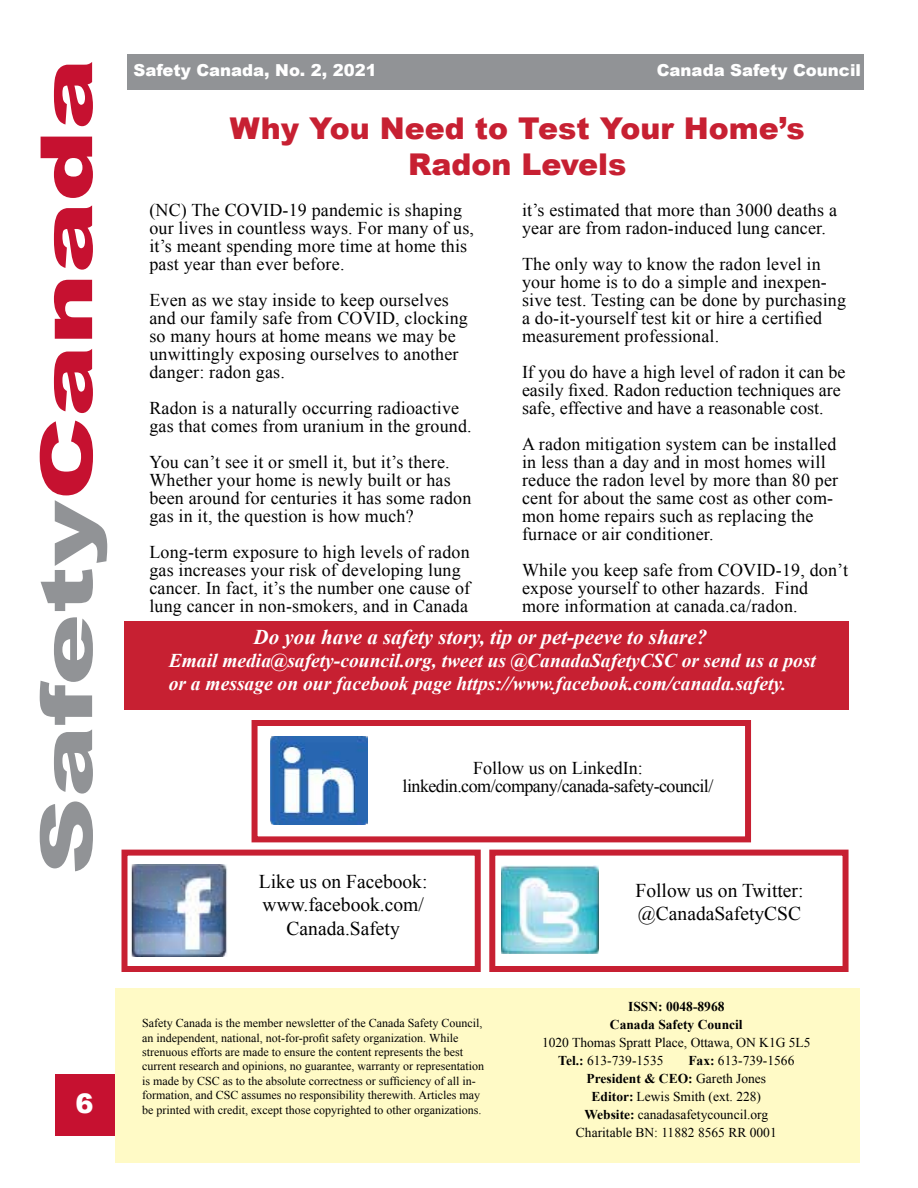
<style>
.page{position:relative;width:918px;height:1188px;background:#fff}
.page>*{position:absolute;margin:0;border:0;box-sizing:border-box;transform-origin:0 0}
.t1{font:900 72px "Arial";color:#919396;scale:1.49 1}
.t2{font:900 30px/36px "Arial";color:#c72032;text-align:center}
.t3{font:900 27px "Arial";color:#fff}
.t4{font:italic 700 21px "Times New Roman";color:#fff}
.t5{font:italic 700 19.5px/23.4px "Times New Roman";color:#fff}
.t6{font:19.5px/23.4px "Times New Roman";color:#000;text-align:center}
.t7{font:18px/18px "Times New Roman";letter-spacing:.01em;color:#000}
.t8{font:18px/18px "Times New Roman";letter-spacing:-.03em;color:#000;text-align:center}
.t9{font:900 16.5px "Arial";color:#fff}
.t10{font:13.5px/18px "Times New Roman";color:#000}
.t11{font:700 13.5px/18px "Times New Roman";color:#000;text-align:center}
.t12{font:12px/14.4px "Times New Roman";color:#000}
.s1{color:#c61130}
.s2{font-weight:700}
.s3{font-weight:400}
</style>
<div class="page">
<div style="left:128px;top:54px;width:736px;height:36px;background:#919396"></div>
<div style="left:56px;top:1075px;width:61px;height:61px;background:#c61130"></div>
<div style="left:116px;top:988px;width:744px;height:175px;background:#fffac6"></div>
<div style="left:124px;top:621px;width:725px;height:88px;background:#c72032"></div>
<div style="left:122px;top:850px;width:359px;height:122px;border:6px solid #c72032"></div>
<div style="left:489px;top:850px;width:360px;height:122px;border:6px solid #c72032"></div>
<div style="left:252px;top:720px;width:499px;height:122px;border:6px solid #c72032"></div>
<img style="left:131px;top:864px;width:96px;height:93px">
<img style="left:501px;top:866px;width:97px;height:88px">
<img style="left:271px;top:736px;width:97px;height:88px">
<h1 class="t1" style="left:14px;top:875px;width:550px;rotate:-90deg">Safety<span class="s1">Canada</span></h1>
<h3 class="t3" style="left:76px;top:1084px;width:20px">6</h3>
<p class="t9" style="left:134px;top:58px;width:245px">Safety Canada, No. 2, 2021</p>
<p class="t9" style="left:657px;top:58px;width:206px">Canada Safety Council</p>
<h2 class="t2" style="left:230px;top:109px;width:577px">Why You Need to Test Your Home’s<br>Radon Levels</h2>
<p class="t7" style="left:149px;top:201px;width:326px">(NC) The COVID-19 pandemic is shaping our lives in countless ways. For many of us, it’s meant spending more time at home this past year than ever before.</p>
<p class="t7" style="left:149px;top:291px;width:320px">Even as we stay inside to keep ourselves and our family safe from COVID, clocking so many hours at home means we may be unwittingly exposing ourselves to another danger: radon gas.</p>
<p class="t7" style="left:149px;top:399px;width:324px">Radon is a naturally occurring radioactive gas that comes from uranium in the ground.</p>
<p class="t7" style="left:149px;top:453px;width:323px">You can’t see it or smell it, but it’s there.<br>Whether your home is newly built or has been around for centuries it has some radon gas in it, the question is how much?</p>
<p class="t7" style="left:149px;top:543px;width:322px">Long-term exposure to high levels of radon gas increases your risk of developing lung cancer. In fact, it’s the number one cause of lung cancer in non-smokers, and in Canada</p>
<p class="t7" style="left:522px;top:201px;width:317px">it’s estimated that more than 3000 deaths a year are from radon-induced lung cancer.</p>
<p class="t7" style="left:522px;top:255px;width:326px">The only way to know the radon level in your home is to do a simple and inexpen&shy;sive test. Testing can be done by purchasing a do-it-yourself test kit or hire a certified measurement professional.</p>
<p class="t7" style="left:522px;top:363px;width:325px">If you do have a high level of radon it can be easily fixed. Radon reduction techniques are safe, effective and have a reasonable cost.</p>
<p class="t7" style="left:522px;top:435px;width:318px">A radon mitigation system can be installed in less than a day and in most homes will reduce the radon level by more than 80 per cent for about the same cost as other com&shy;mon home repairs such as replacing the furnace or air conditioner.</p>
<p class="t7" style="left:522px;top:561px;width:328px">While you keep safe from COVID-19, don’t expose yourself to other hazards. Find more information at canada.ca/radon.</p>
<p class="t4" style="left:254px;top:623px;width:455px">Do you have a safety story, tip or pet-peeve to share?</p>
<p class="t5" style="left:169px;top:648px;width:649px">Email media@safety-council.org, tweet us @CanadaSafetyCSC or send us a post or a message on our facebook page https://www.facebook.com/canada.safety.</p>
<p class="t8" style="left:403px;top:759px;width:312px">Follow us on LinkedIn: linkedin.com/company/canada-safety-council/</p>
<p class="t6" style="left:259px;top:869px;width:170px">Like us on Facebook: www.facebook.com/<br>Canada.Safety</p>
<p class="t6" style="left:636px;top:878px;width:169px;text-align:left">Follow us on Twitter: @CanadaSafetyCSC</p>
<p class="t12" style="left:142px;top:1016px;width:343px">Safety Canada is the member newsletter of the Canada Safety Council, an independent, national, not-for-profit safety organization. While strenuous efforts are made to ensure the content represents the best current research and opinions, no guarantee, warranty or representation is made by CSC as to the absolute correctness or sufficiency of all in&shy;formation, and CSC assumes no responsibility therewith. Articles may be printed with credit, except those copyrighted to other organizations.</p>
<p class="t11" style="left:610px;top:997px;width:134px">ISSN: 0048-8968<br>Canada Safety Council</p>
<p class="t10" style="left:558px;top:1033px;width:254px;text-indent:-16px">1020 Thomas Spratt Place, Ottawa, ON K1G 5L5<br><span class="s2">Tel.:</span> 613-739-1535</p>
<p class="t10" style="left:688px;top:1051px;width:108px"><span class="s2">Fax:</span> 613-739-1566</p>
<p class="t11" style="left:586px;top:1069px;width:181px">President &amp; CEO: <span class="s3">Gareth Jones</span></p>
<p class="t10" style="left:592px;top:1087px;width:171px"><span class="s2">Editor:</span> Lewis Smith (ext. 228)</p>
<p class="t10" style="left:584px;top:1105px;width:185px"><span class="s2">Website:</span> canadasafetycouncil.org</p>
<p class="t10" style="left:576px;top:1123px;width:202px">Charitable BN: 11882 8565 RR 0001</p>
</div>
